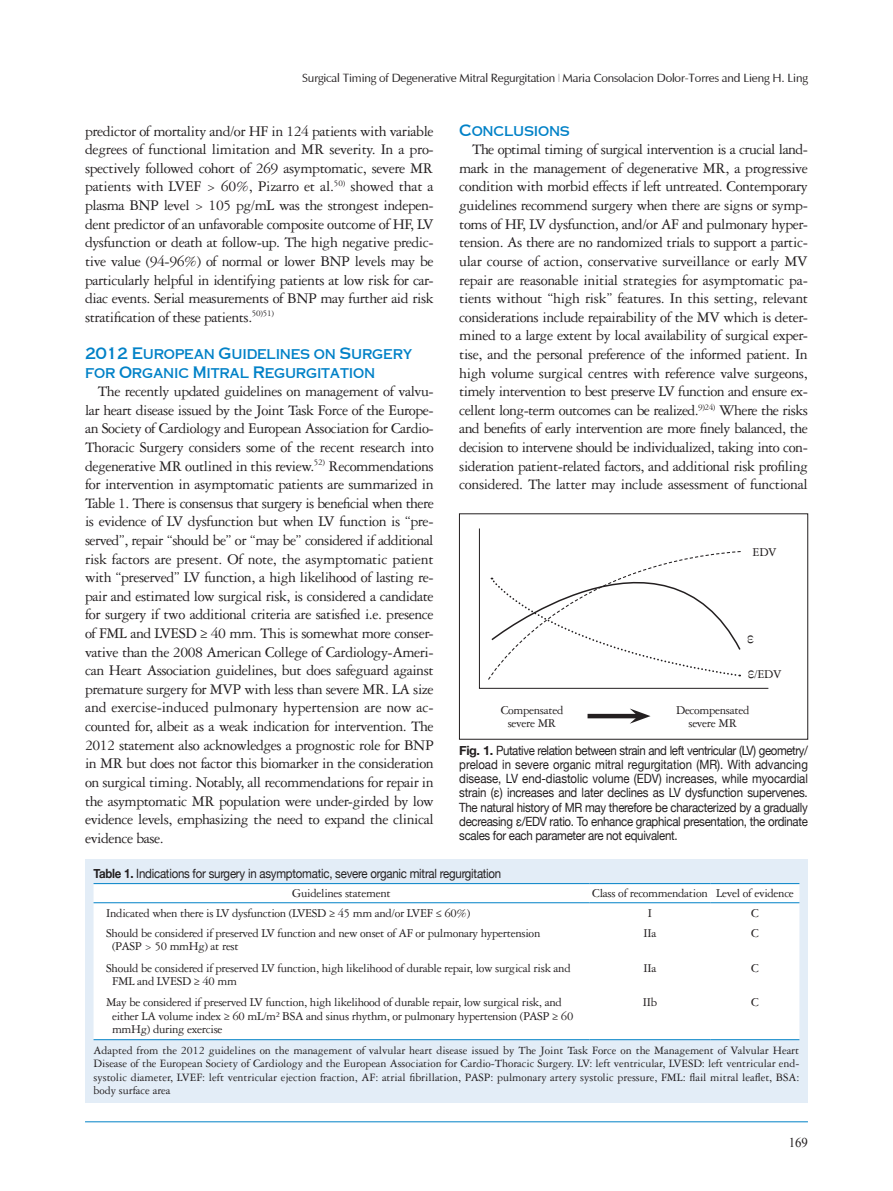
<style>
.page{position:relative;width:893px;height:1191px;background:#fff}
.page>*{position:absolute;margin:0;border:0;box-sizing:border-box;transform-origin:0 0}
.표본문{font:18.75px "Garamond";color:#231f20}
._01-본문{font:15.75px/18.6px "Garamond 3 LT Std";letter-spacing:-.03em;color:#231f20;text-align:justify}
._02-중제{font:700 15.75px/18.6px "Metalcut";letter-spacing:-.015em;color:#0081c7}
.t1{font:13.5px "Times New Roman";color:#231f20;scale:.95 1}
.표본문-2{font:12.75px "Garamond 3 LT Std";letter-spacing:-.025em;color:#231f20}
._05-캡션{font:12.75px/14.2px "Helvetica Neue";letter-spacing:-.025em;color:#231f20;text-align:justify;scale:.9 1}
.표제목{font:12.75px "Helvetica Neue";letter-spacing:-.02em;color:#231f20;scale:.9 1}
.표설명{font:12px/13.5px "Garamond 3 LT Std";letter-spacing:-.005em;color:#231f20;text-align:justify}
.t2{font:12px "Eterna";letter-spacing:-.015em;color:#231f20}
.s1{font-family:"Metalcut";font-weight:700;font-size:11.25px;color:#bcbdc0}
.s2{font-family:"Garamond";font-size:18.75px}
.s3{font-weight:700}
.s4{font-family:"Helvetica"}
</style>
<div class="page">
<hr style="left:85px;top:1121px;width:723px;height:1px;background:#0081c7">
<div style="left:85px;top:859px;width:723px;height:244px;background:#e3edf7"></div>
<div style="left:94px;top:885px;width:705px;height:154px;background:#fff"></div>
<hr style="left:94px;top:1039px;width:495px;height:1px;background:#0081c7">
<hr style="left:589px;top:1039px;width:122px;height:1px;background:#0081c7">
<hr style="left:711px;top:1039px;width:88px;height:1px;background:#0081c7">
<hr style="left:94px;top:883px;width:495px;height:1px;background:#0081c7">
<hr style="left:589px;top:883px;width:122px;height:1px;background:#0081c7">
<hr style="left:711px;top:883px;width:88px;height:1px;background:#0081c7">
<hr style="left:94px;top:902px;width:495px;height:1px;background:#0081c7">
<hr style="left:589px;top:902px;width:122px;height:1px;background:#0081c7">
<hr style="left:711px;top:902px;width:88px;height:1px;background:#0081c7">
<div style="left:459px;top:513px;width:349px;height:226px;border:1px solid #231f20"></div>
<svg style="left:479px;top:528px;width:290px;height:160px"></svg>
<hr style="left:587px;top:714px;width:51px;height:4px;background:#231f20">
<svg style="left:630px;top:708px;width:20px;height:15px"></svg>
<svg style="left:487px;top:513px;width:255px;height:167px"></svg>
<p class="t2" style="left:302px;top:71px;width:507px">Surgical Timing of Degenerative Mitral Regurgitation <span class="s1">|</span> Maria Consolacion Dolor-Torres and Lieng H. Ling</p>
<p class="_01-본문" style="left:85px;top:122px;width:350px">predictor of mortality and/or HF in 124 patients with variable degrees of functional limitation and MR severity. In a pro&shy;spectively followed cohort of 269 asymptomatic, severe MR patients with LVEF &gt; 60%, Pizarro et al.<sup>50)</sup> showed that a plasma BNP level &gt; 105 pg/mL was the strongest indepen&shy;dent predictor of an unfavorable composite outcome of HF, LV dysfunction or death at follow-up. The high negative predic&shy;tive value (94-96%) of normal or lower BNP levels may be particularly helpful in identifying patients at low risk for car&shy;diac events. Serial measurements of BNP may further aid risk stratification of these patients.<sup>50)51)</sup></p>
<p class="_02-중제" style="left:85px;top:344px;width:329px">2012 European Guidelines on Surgery for Organic Mitral Regurgitation</p>
<p class="_01-본문" style="left:85px;top:382px;width:350px;text-indent:13px">The recently updated guidelines on management of valvu&shy;lar heart disease issued by the Joint Task Force of the Europe&shy;an Society of Cardiology and European Association for Cardio-Thoracic Surgery considers some of the recent research into degenerative MR outlined in this review.<sup>52)</sup> Recommendations for intervention in asymptomatic patients are summarized in Table 1. There is consensus that surgery is beneficial when there is evidence of LV dysfunction but when LV function is “pre&shy;served”, repair “should be” or “may be” considered if additional risk factors are present. Of note, the asymptomatic patient with “preserved” LV function, a high likelihood of lasting re&shy;pair and estimated low surgical risk, is considered a candidate for surgery if two additional criteria are satisfied i.e. presence of FML and LVESD ≥ 40 mm. This is somewhat more conser&shy;vative than the 2008 American College of Cardiology-Ameri&shy;can Heart Association guidelines, but does safeguard against premature surgery for MVP with less than severe MR. LA size and exercise-induced pulmonary hypertension are now ac&shy;counted for, albeit as a weak indication for intervention. The 2012 statement also acknowledges a prognostic role for BNP in MR but does not factor this biomarker in the consideration on surgical timing. Notably, all recommendations for repair in the asymptomatic MR population were under-girded by low evidence levels, emphasizing the need to expand the clinical evidence base.</p>
<p class="_02-중제" style="left:459px;top:120px;width:112px">Conclusions</p>
<p class="_01-본문" style="left:459px;top:140px;width:350px;text-indent:13px">The optimal timing of surgical intervention is a crucial land&shy;mark in the management of degenerative MR, a progressive condition with morbid effects if left untreated. Contemporary guidelines recommend surgery when there are signs or symp&shy;toms of HF, LV dysfunction, and/or AF and pulmonary hyper&shy;tension. As there are no randomized trials to support a partic&shy;ular course of action, conservative surveillance or early MV repair are reasonable initial strategies for asymptomatic pa&shy;tients without “high risk” features. In this setting, relevant considerations include repairability of the MV which is deter&shy;mined to a large extent by local availability of surgical exper&shy;tise, and the personal preference of the informed patient. In high volume surgical centres with reference valve surgeons, timely intervention to best preserve LV function and ensure ex&shy;cellent long-term outcomes can be realized.<sup>9)24)</sup> Where the risks and benefits of early intervention are more finely balanced, the decision to intervene should be individualized, taking into con&shy;sideration patient-related factors, and additional risk profiling considered. The latter may include assessment of functional</p>
<p class="표본문-2" style="left:753px;top:545px;width:26px">EDV</p>
<p class="표본문-2" style="left:501px;top:703px;width:64px">Compensated</p>
<p class="표본문-2" style="left:508px;top:716px;width:50px">severe MR</p>
<p class="표본문" style="left:747px;top:625px;width:9px">ε</p>
<p class="표본문-2" style="left:748px;top:667px;width:35px"><span class="s2">ε</span>/EDV</p>
<p class="표본문-2" style="left:676px;top:703px;width:75px">Decompensated</p>
<p class="표본문-2" style="left:688px;top:716px;width:50px">severe MR</p>
<p class="_05-캡션" style="left:459px;top:743px;width:389px"><span class="s3">Fig. 1.</span> Putative relation between strain and left ventricular (LV) geometry/ preload in severe organic mitral regurgitation (MR). With advancing disease, LV end-diastolic volume (EDV) increases, while myocardial strain (<span class="s4">ε</span>) increases and later declines as LV dysfunction supervenes.<br>The natural history of MR may therefore be characterized by a gradually decreasing <span class="s4">ε</span>/EDV ratio. To enhance graphical presentation, the ordinate scales for each parameter are not equivalent.</p>
<p class="표제목" style="left:94px;top:866px;width:455px"><span class="s3">Table 1.</span> Indications for surgery in asymptomatic, severe organic mitral regurgitation</p>
<p class="표본문-2" style="left:292px;top:886px;width:100px">Guidelines statement</p>
<p class="표본문-2" style="left:592px;top:886px;width:117px">Class of recommendation</p>
<p class="표본문-2" style="left:716px;top:886px;width:79px">Level of evidence</p>
<p class="표본문-2" style="left:106px;top:906px;width:366px">Indicated when there is LV dysfunction (LVESD ≥ 45 mm and/or LVEF ≤ 60%)</p>
<p class="표본문-2" style="left:648px;top:906px;width:6px">I</p>
<p class="표본문-2" style="left:751px;top:906px;width:9px">C</p>
<p class="표본문-2" style="left:106px;top:926px;width:436px">Should be considered if preserved LV function and new onset of AF or pulmonary hypertension</p>
<p class="표본문-2" style="left:112px;top:939px;width:128px">(PASP &gt; 50 mmHg) at rest</p>
<p class="표본문-2" style="left:644px;top:926px;width:14px">IIa</p>
<p class="표본문-2" style="left:751px;top:926px;width:9px">C</p>
<p class="표본문-2" style="left:106px;top:960px;width:466px">Should be considered if preserved LV function, high likelihood of durable repair, low surgical risk and</p>
<p class="표본문-2" style="left:112px;top:974px;width:127px">FML and LVESD ≥ 40 mm</p>
<p class="표본문-2" style="left:644px;top:960px;width:14px">IIa</p>
<p class="표본문-2" style="left:751px;top:960px;width:9px">C</p>
<p class="표본문-2" style="left:643px;top:995px;width:16px">IIb</p>
<p class="표본문-2" style="left:751px;top:995px;width:9px">C</p>
<p class="표설명" style="left:94px;top:1043px;width:707px">Adapted from the 2012 guidelines on the management of valvular heart disease issued by The Joint Task Force on the Management of Valvular Heart Disease of the European Society of Cardiology and the European Association for Cardio-Thoracic Surgery. LV: left ventricular, LVESD: left ventricular end&shy;systolic diameter, LVEF: left ventricular ejection fraction, AF: atrial fibrillation, PASP: pulmonary artery systolic pressure, FML: flail mitral leaflet, BSA: body surface area</p>
<p class="표본문-2" style="left:106px;top:995px;width:457px">May be considered if preserved LV function, high likelihood of durable repair, low surgical risk, and</p>
<p class="표본문-2" style="left:112px;top:1009px;width:463px">either LA volume index ≥ 60 mL/m² BSA and sinus rhythm, or pulmonary hypertension (PASP ≥ 60</p>
<p class="표본문-2" style="left:112px;top:1022px;width:112px">mmHg) during exercise</p>
<p class="t1" style="left:789px;top:1133px;width:22px">169</p>
</div>
